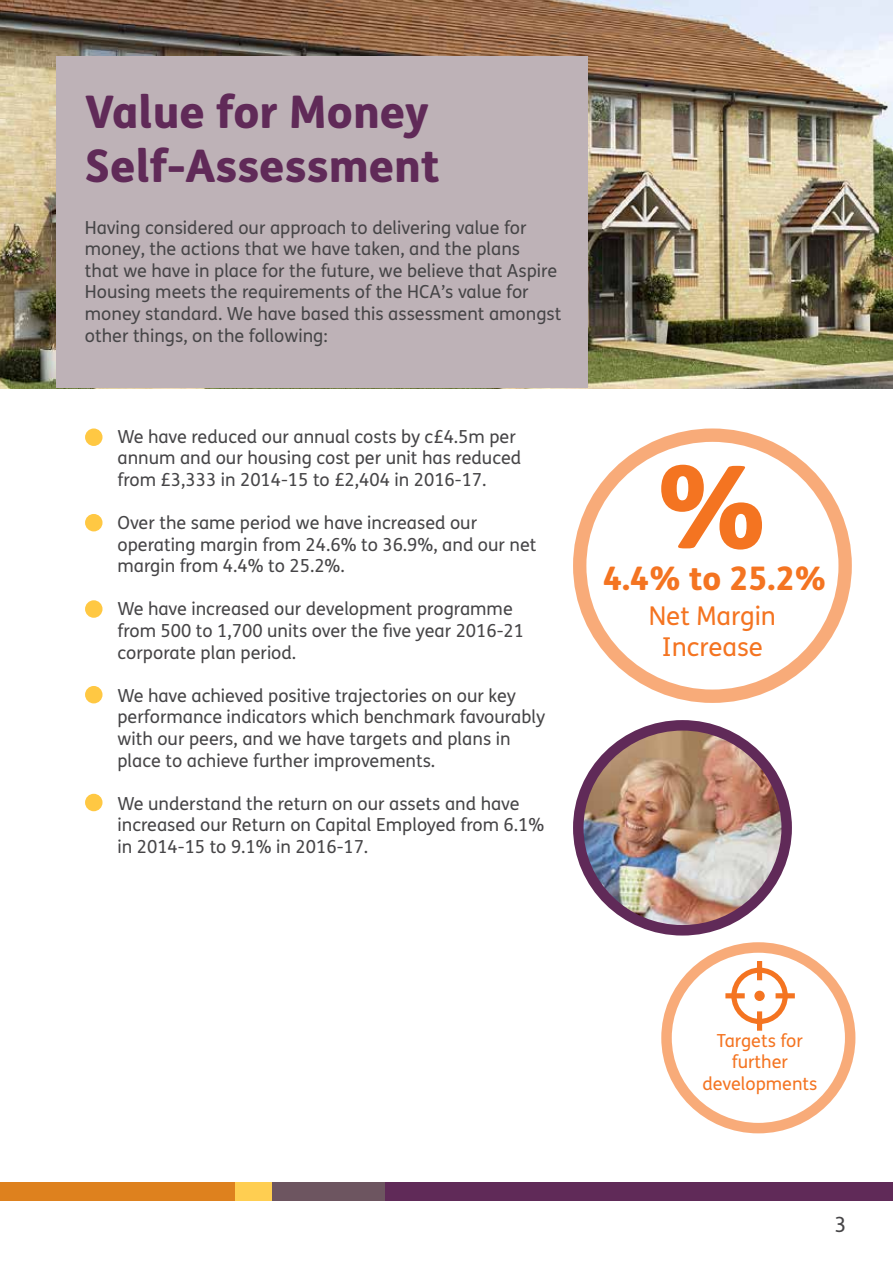
<style>
.page{position:relative;width:893px;height:1263px;background:#fff}
.page>*{position:absolute;margin:0;border:0;box-sizing:border-box;transform-origin:0 0}
.t1{font:800 114.6px "FS Me";color:#f47421}
.t2{font:800 45px/54px "FS Me";color:#602a58}
.t3{font:800 32.55px "FS Me";color:#f47421}
.t4{font:25.95px/31px "FS Me";color:#f47421;text-align:center}
.t5{font:21px "FS Me";color:#464547}
.t6{font:18px/21.6px "FS Me";color:#464547}
.t7{font:18px/21.6px "FS Me";color:#f47421;text-align:center}
</style>
<div class="page">
<img style="left:0;top:0;width:893px;height:388px">
<div style="left:56px;top:56px;width:532px;height:332px;background:#beb2b7"></div>
<div style="left:85px;top:428px;width:18px;height:18px;background:#ffc843;border-radius:50%"></div>
<div style="left:85px;top:514px;width:18px;height:17px;background:#ffc843;border-radius:50%"></div>
<div style="left:85px;top:600px;width:18px;height:18px;background:#ffc843;border-radius:50%"></div>
<div style="left:85px;top:686px;width:18px;height:17px;background:#ffc843;border-radius:50%"></div>
<div style="left:85px;top:794px;width:18px;height:17px;background:#ffc843;border-radius:50%"></div>
<img style="left:578px;top:725px;width:209px;height:205px">
<div style="left:573px;top:720px;width:219px;height:215px;border:10px solid #602a58;border-radius:50%"></div>
<div style="left:573px;top:428px;width:279px;height:275px;border:13px solid #f47421;border-radius:50%"></div>
<div style="left:731px;top:968px;width:57px;height:56px;border:5px solid #f47421;border-radius:50%"></div>
<div style="left:757px;top:961px;width:5px;height:19px;background:#f47421"></div>
<div style="left:757px;top:1011px;width:5px;height:20px;background:#f47421"></div>
<div style="left:775px;top:993px;width:20px;height:5px;background:#f47421"></div>
<div style="left:725px;top:993px;width:20px;height:5px;background:#f47421"></div>
<div style="left:754px;top:991px;width:11px;height:10px;background:#f47421;border-radius:50%"></div>
<div style="left:661px;top:942px;width:194px;height:191px;border:10px solid #f47421;border-radius:50%"></div>
<div style="left:0;top:1182px;width:272px;height:19px;background:#de811e"></div>
<div style="left:385px;top:1182px;width:508px;height:19px;background:#602a58"></div>
<div style="left:272px;top:1182px;width:113px;height:19px;background:#6d5560"></div>
<div style="left:236px;top:1182px;width:36px;height:19px;background:#ffce51"></div>
<h2 class="t2" style="left:85px;top:85px;width:356px">Value for Money<br>Self-Assessment</h2>
<p class="t6" style="left:85px;top:217px;width:478px">Having considered our approach to delivering value for money, the actions that we have taken, and the plans<br>that we have in place for the future, we believe that Aspire Housing meets the requirements of the HCA’s value for money standard. We have based this assessment amongst other things, on the following:</p>
<p class="t6" style="left:117px;top:426px;width:405px">We have reduced our annual costs by c£4.5m per annum and our housing cost per unit has reduced from £3,333 in 2014-15 to £2,404 in 2016-17.</p>
<p class="t6" style="left:117px;top:512px;width:421px">Over the same period we have increased our operating margin from 24.6% to 36.9%, and our net margin from 4.4% to 25.2%.</p>
<p class="t6" style="left:117px;top:599px;width:408px">We have increased our development programme from 500 to 1,700 units over the five year 2016-21 corporate plan period.</p>
<p class="t6" style="left:117px;top:685px;width:429px">We have achieved positive trajectories on our key performance indicators which benchmark favourably with our peers, and we have targets and plans in place to achieve further improvements.</p>
<p class="t6" style="left:117px;top:793px;width:428px">We understand the return on our assets and have increased our Return on Capital Employed from 6.1% in 2014-15 to 9.1% in 2016-17.</p>
<h1 class="t1" style="left:655px;top:436px;width:114px">%</h1>
<h3 class="t3" style="left:603px;top:558px;width:225px">4.4% to 25.2%</h3>
<h3 class="t4" style="left:649px;top:601px;width:129px">Net Margin<br>Increase</h3>
<p class="t7" style="left:702px;top:1030px;width:116px">Targets for further developments</p>
<p class="t5" style="left:834px;top:1212px;width:13px">3</p>
</div>
